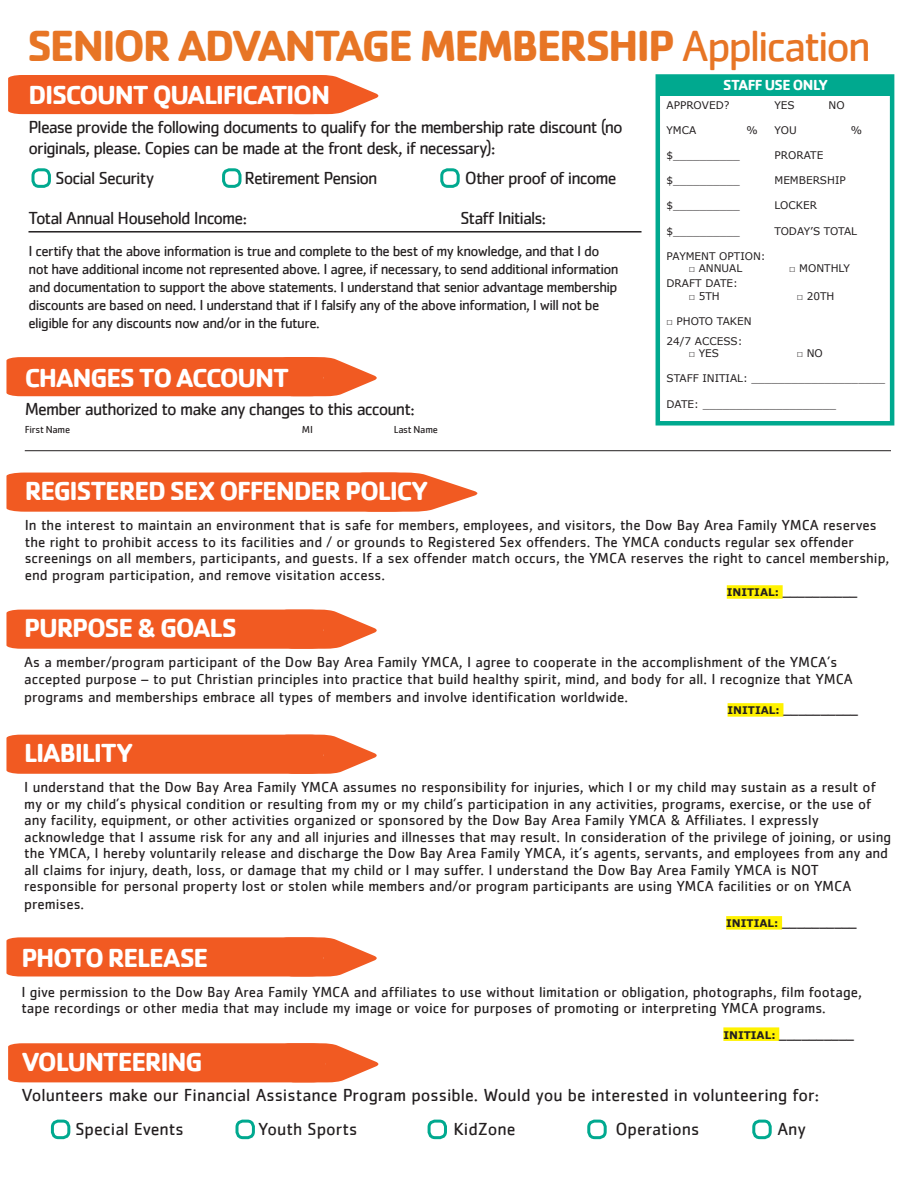
<style>
.page{position:relative;width:918px;height:1188px;background:#fff}
.page>*{position:absolute;margin:0;border:0;box-sizing:border-box;transform-origin:0 0}
.t1{font:700 45px "Cachet";letter-spacing:-.05em;color:#e77525}
.FILL_HEADER{font:700 27px "Cachet";letter-spacing:-.05em;color:#fff}
.FILL_HEADER-2{font:18px/21px "Cachet";letter-spacing:-.045em;color:#231f20}
.FILL_HEADER-3{font:18px "Cachet";color:#231f20}
.FILL_SECTION{font:18px "Cachet";letter-spacing:-.05em;color:#231f20}
.BODY_COPY{font:15px/16.5px "Cachet";color:#231f20}
.BODY_COPY-2{font:15px/18px "Cachet";letter-spacing:-.04em;color:#231f20}
.BODY_COPY-3{font:700 15px "Cachet";letter-spacing:-.035em;color:#fff}
.t2{font:10.5px "Verdana";color:#231f20}
.t3{font:700 10.5px "Verdana";color:#231f20}
.FILL_SECTION-2{font:10.5px "Cachet";letter-spacing:-.025em;color:#231f20}
.t4{font:10.5px "Verdana";letter-spacing:-.025em;color:#231f20}
.s1{font-weight:400}
</style>
<div class="page">
<div style="left:8px;top:75px;width:370px;height:39px;background:#f15a22"></div>
<hr style="left:28px;top:231px;width:614px;height:2px;background:#231f20">
<div style="left:656px;top:74px;width:238px;height:352px;border:4px solid #00a98f"></div>
<div style="left:660px;top:76px;width:231px;height:20px;background:#00a98f"></div>
<div style="left:32px;top:168px;width:19px;height:20px;border:3px solid #00a98f;border-radius:6px"></div>
<div style="left:222px;top:168px;width:20px;height:20px;border:3px solid #00a98f;border-radius:6px"></div>
<div style="left:440px;top:168px;width:20px;height:20px;border:3px solid #00a98f;border-radius:6px"></div>
<svg style="left:6px;top:357px;width:371px;height:39px;background:#f1642f"></svg>
<hr style="left:25px;top:450px;width:866px;height:1px;background:#231f20">
<svg style="left:6px;top:473px;width:471px;height:39px;background:#f16430"></svg>
<div style="left:727px;top:585px;width:56px;height:14px;background:#fff200"></div>
<svg style="left:6px;top:610px;width:371px;height:39px;background:#f16430"></svg>
<div style="left:728px;top:703px;width:55px;height:14px;background:#fff200"></div>
<svg style="left:6px;top:735px;width:371px;height:39px;background:#f16430"></svg>
<div style="left:726px;top:916px;width:56px;height:14px;background:#fff200"></div>
<svg style="left:6px;top:937px;width:371px;height:39px;background:#f16430"></svg>
<div style="left:723px;top:1027px;width:56px;height:14px;background:#fff200"></div>
<svg style="left:8px;top:1043px;width:370px;height:39px;background:#f1642f"></svg>
<div style="left:51px;top:1120px;width:19px;height:19px;border:3px solid #00a98f;border-radius:6px"></div>
<div style="left:236px;top:1120px;width:19px;height:19px;border:3px solid #00a98f;border-radius:6px"></div>
<div style="left:428px;top:1120px;width:19px;height:19px;border:3px solid #00a98f;border-radius:6px"></div>
<div style="left:587px;top:1120px;width:20px;height:19px;border:3px solid #00a98f;border-radius:6px"></div>
<div style="left:752px;top:1120px;width:20px;height:19px;border:3px solid #00a98f;border-radius:6px"></div>
<p class="t1" style="left:27px;top:17px;width:846px">SENIOR ADVANTAGE MEMBERSHIP <span class="s1">Application</span></p>
<p class="FILL_HEADER" style="left:28px;top:78px;width:303px">DISCOUNT QUALIFICATION</p>
<p class="FILL_HEADER-2" style="left:28px;top:116px;width:596px">Please provide the following documents to qualify for the membership rate discount (no originals, please. Copies can be made at the front desk, if necessary):</p>
<p class="FILL_HEADER-2" style="left:56px;top:167px;width:100px">Social Security</p>
<p class="FILL_HEADER-2" style="left:244px;top:167px;width:135px">Retirement Pension</p>
<p class="FILL_HEADER-2" style="left:465px;top:167px;width:153px">Other proof of income</p>
<p class="FILL_HEADER-2" style="left:28px;top:207px;width:220px">Total Annual Household Income:</p>
<p class="FILL_HEADER-2" style="left:460px;top:207px;width:87px">Staff Initials:</p>
<p class="BODY_COPY-2" style="left:28px;top:241px;width:592px">I certify that the above information is true and complete to the best of my knowledge, and that I do not have additional income not represented above. I agree, if necessary, to send additional information and documentation to support the above statements. I understand that senior advantage membership discounts are based on need. I understand that if I falsify any of the above information, I will not be eligible for any discounts now and/or in the future.</p>
<p class="BODY_COPY-3" style="left:723px;top:75px;width:106px">STAFF USE ONLY</p>
<p class="t2" style="left:666px;top:97px;width:65px">APPROVED?</p>
<p class="t2" style="left:774px;top:97px;width:22px">YES</p>
<p class="t2" style="left:828px;top:97px;width:18px">NO</p>
<p class="t2" style="left:666px;top:123px;width:31px">YMCA</p>
<p class="t2" style="left:746px;top:123px;width:13px">%</p>
<p class="t2" style="left:774px;top:123px;width:24px">YOU</p>
<p class="t2" style="left:851px;top:123px;width:13px">%</p>
<p class="t2" style="left:666px;top:148px;width:75px">$__________</p>
<p class="t2" style="left:774px;top:148px;width:50px">PRORATE</p>
<p class="t2" style="left:666px;top:173px;width:75px">$__________</p>
<p class="t2" style="left:774px;top:173px;width:73px">MEMBERSHIP</p>
<p class="t2" style="left:666px;top:198px;width:75px">$__________</p>
<p class="t2" style="left:774px;top:198px;width:44px">LOCKER</p>
<p class="t2" style="left:666px;top:223px;width:75px">$__________</p>
<p class="t4" style="left:774px;top:223px;width:84px">TODAY’S TOTAL</p>
<p class="t2" style="left:666px;top:249px;width:101px">PAYMENT OPTION:</p>
<p class="t2" style="left:689px;top:261px;width:55px">□ ANNUAL</p>
<p class="t2" style="left:789px;top:261px;width:62px">□ MONTHLY</p>
<p class="t2" style="left:666px;top:276px;width:73px">DRAFT DATE:</p>
<p class="t2" style="left:689px;top:289px;width:33px">□ 5TH</p>
<p class="t2" style="left:797px;top:289px;width:39px">□ 20TH</p>
<p class="t2" style="left:666px;top:314px;width:87px">□ PHOTO TAKEN</p>
<p class="t2" style="left:666px;top:334px;width:77px">24/7 ACCESS:</p>
<p class="t2" style="left:689px;top:346px;width:32px">□ YES</p>
<p class="t2" style="left:797px;top:346px;width:28px">□ NO</p>
<p class="t2" style="left:666px;top:371px;width:220px">STAFF INITIAL: ____________________</p>
<p class="t2" style="left:666px;top:397px;width:171px">DATE: ____________________</p>
<p class="FILL_HEADER" style="left:25px;top:360px;width:266px">CHANGES TO ACCOUNT</p>
<p class="FILL_SECTION" style="left:25px;top:399px;width:391px">Member authorized to make any changes to this account:</p>
<p class="FILL_SECTION-2" style="left:25px;top:423px;width:47px">First Name</p>
<p class="FILL_SECTION-2" style="left:302px;top:423px;width:13px">MI</p>
<p class="FILL_SECTION-2" style="left:394px;top:423px;width:46px">Last Name</p>
<p class="FILL_HEADER" style="left:25px;top:474px;width:405px">REGISTERED SEX OFFENDER POLICY</p>
<p class="BODY_COPY" style="left:25px;top:517px;width:866px">In the interest to maintain an environment that is safe for members, employees, and visitors, the Dow Bay Area Family YMCA reserves the right to prohibit access to its facilities and / or grounds to Registered Sex offenders. The YMCA conducts regular sex offender screenings on all members, participants, and guests. If a sex offender match occurs, the YMCA reserves the right to cancel membership, end program participation, and remove visitation access.</p>
<p class="t3" style="left:727px;top:585px;width:132px">INITIAL: __________</p>
<p class="FILL_HEADER" style="left:24px;top:611px;width:214px">PURPOSE &amp; GOALS</p>
<p class="BODY_COPY" style="left:24px;top:654px;width:830px">As a member/program participant of the Dow Bay Area Family YMCA, I agree to cooperate in the accomplishment of the YMCA’s accepted purpose – to put Christian principles into practice that build healthy spirit, mind, and body for all. I recognize that YMCA</p>
<p class="BODY_COPY" style="left:24px;top:688px;width:605px">programs and memberships embrace all types of members and involve identification worldwide.</p>
<p class="t3" style="left:728px;top:703px;width:132px">INITIAL: __________</p>
<p class="FILL_HEADER" style="left:24px;top:736px;width:111px">LIABILITY</p>
<p class="BODY_COPY" style="left:24px;top:779px;width:869px">I understand that the Dow Bay Area Family YMCA assumes no responsibility for injuries, which I or my child may sustain as a result of my or my child’s physical condition or resulting from my or my child’s participation in any activities, programs, exercise, or the use of any facility, equipment, or other activities organized or sponsored by the Dow Bay Area Family YMCA &amp; Affiliates. I expressly acknowledge that I assume risk for any and all injuries and illnesses that may result. In consideration of the privilege of joining, or using the YMCA, I hereby voluntarily release and discharge the Dow Bay Area Family YMCA, it’s agents, servants, and employees from any and all claims for injury, death, loss, or damage that my child or I may suffer. I understand the Dow Bay Area Family YMCA is NOT responsible for personal property lost or stolen while members and/or program participants are using YMCA facilities or on YMCA</p>
<p class="BODY_COPY" style="left:24px;top:896px;width:61px">premises.</p>
<p class="t3" style="left:726px;top:916px;width:132px">INITIAL: __________</p>
<p class="FILL_HEADER" style="left:21px;top:940px;width:189px">PHOTO RELEASE</p>
<p class="BODY_COPY" style="left:21px;top:983px;width:842px">I give permission to the Dow Bay Area Family YMCA and affiliates to use without limitation or obligation, photographs, film footage, tape recordings or other media that may include my image or voice for purposes of promoting or interpreting YMCA programs.</p>
<p class="t3" style="left:723px;top:1027px;width:132px">INITIAL: __________</p>
<p class="FILL_HEADER" style="left:21px;top:1045px;width:183px">VOLUNTEERING</p>
<p class="FILL_HEADER-3" style="left:21px;top:1085px;width:799px">Volunteers make our Financial Assistance Program possible. Would you be interested in volunteering for:</p>
<p class="FILL_HEADER-3" style="left:75px;top:1119px;width:110px">Special Events</p>
<p class="FILL_HEADER-3" style="left:258px;top:1119px;width:101px">Youth Sports</p>
<p class="FILL_HEADER-3" style="left:453px;top:1119px;width:64px">KidZone</p>
<p class="FILL_HEADER-3" style="left:615px;top:1119px;width:86px">Operations</p>
<p class="FILL_HEADER-2" style="left:777px;top:1118px;width:30px">Any</p>
</div>
